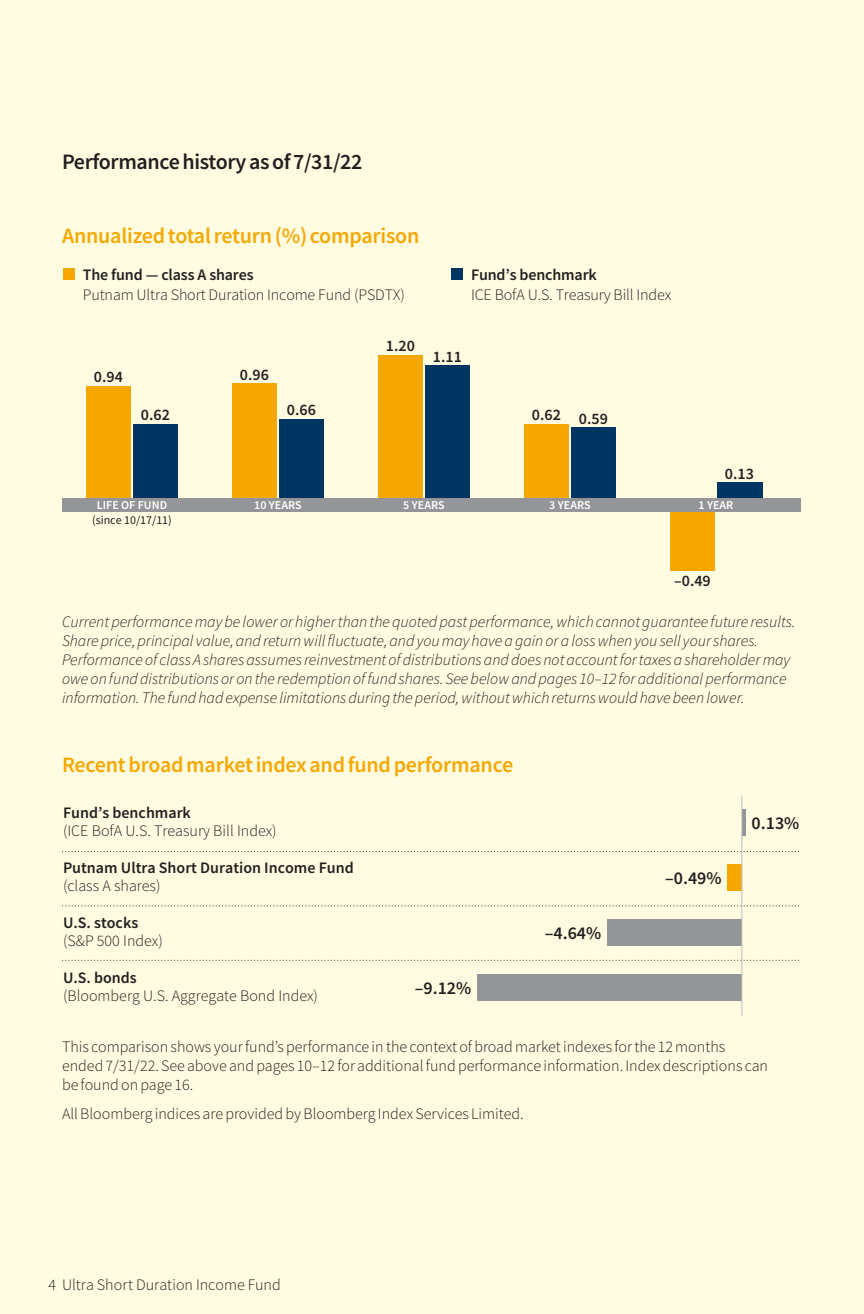
<style>
.page{position:relative;width:864px;height:1314px;background:#fffce1}
.page>*{position:absolute;margin:0;border:0;box-sizing:border-box;transform-origin:0 0}
.Graphic_Head{font:600 22px "Source Sans Pro";letter-spacing:-.01em;color:#f6a800}
.Snapshot_Head{font:600 22px "Source Sans Pro";letter-spacing:-.015em;color:#231f20}
.t1{font:600 18px "Source Sans Pro";color:#231f20}
.t2{font:300 16px/18px "Source Sans Pro";color:#231f20}
.Snapshot_Text{font:italic 300 16px/19px "Source Sans Pro";color:#231f20}
.t3{font:600 16px/18px "Source Sans Pro";color:#231f20}
.t4{font:12px/14.4px "Source Sans Pro";color:#231f20;text-align:center}
.t5{font:600 12px "Source Sans Pro";color:#fff}
.s1{font-weight:600}
.s2{font-weight:600;color:#fff}
.s3{font-weight:300}
</style>
<div class="page">
<div style="left:86px;top:386px;width:45px;height:112px;background:#f6a800"></div>
<div style="left:133px;top:424px;width:45px;height:74px;background:#003562"></div>
<div style="left:232px;top:384px;width:45px;height:114px;background:#f6a800"></div>
<div style="left:279px;top:419px;width:45px;height:79px;background:#003562"></div>
<div style="left:378px;top:355px;width:45px;height:143px;background:#f6a800"></div>
<div style="left:425px;top:366px;width:45px;height:132px;background:#003562"></div>
<div style="left:524px;top:424px;width:45px;height:74px;background:#f6a800"></div>
<div style="left:571px;top:428px;width:45px;height:70px;background:#003562"></div>
<div style="left:670px;top:512px;width:45px;height:58px;background:#f6a800"></div>
<div style="left:717px;top:483px;width:45px;height:15px;background:#003562"></div>
<div style="left:62px;top:498px;width:738px;height:14px;background:#939598"></div>
<div style="left:63px;top:268px;width:12px;height:12px;background:#f6a800"></div>
<div style="left:451px;top:268px;width:12px;height:12px;background:#003562"></div>
<hr style="left:742px;top:810px;width:4px;height:26px;background:#939598">
<div style="left:728px;top:864px;width:14px;height:28px;background:#f6a800"></div>
<div style="left:607px;top:920px;width:135px;height:26px;background:#939598"></div>
<div style="left:477px;top:974px;width:265px;height:28px;background:#939598"></div>
<hr style="left:742px;top:796px;width:1px;height:220px;background:#bcbdc0">
<svg style="left:62px;top:851px;width:738px;height:1px"></svg>
<svg style="left:62px;top:905px;width:737px;height:1px"></svg>
<svg style="left:62px;top:960px;width:738px;height:1px"></svg>
<p class="Snapshot_Head" style="left:62px;top:147px;width:302px">Performance history as of 7/31/22</p>
<p class="Graphic_Head" style="left:62px;top:221px;width:359px">Annualized total return (%) comparison</p>
<p class="t2" style="left:83px;top:265px;width:324px;line-height:20px"><span class="s1">The fund — class A shares<br></span>Putnam Ultra Short Duration Income Fund (PSDTX)</p>
<p class="t2" style="left:471px;top:265px;width:202px;line-height:20px"><span class="s1">Fund’s benchmark<br></span>ICE BofA U.S. Treasury Bill Index</p>
<p class="t3" style="left:94px;top:368px;width:31px">0.94</p>
<p class="t3" style="left:141px;top:406px;width:31px">0.62</p>
<p class="t3" style="left:240px;top:365px;width:31px">0.96</p>
<p class="t3" style="left:287px;top:401px;width:31px">0.66</p>
<p class="t3" style="left:386px;top:336px;width:31px">1.20</p>
<p class="t3" style="left:433px;top:347px;width:31px">1.11</p>
<p class="t3" style="left:532px;top:407px;width:78px">0.62 0.59</p>
<p class="t3" style="left:725px;top:464px;width:31px">0.13</p>
<p class="t4" style="left:92px;top:498px;width:81px"><span class="s2">LIFE OF FUND </span>(since 10/17/11)</p>
<p class="t5" style="left:254px;top:497px;width:49px">10 YEARS</p>
<p class="t5" style="left:403px;top:497px;width:43px">5 YEARS</p>
<p class="t5" style="left:549px;top:497px;width:43px">3 YEARS</p>
<p class="t5" style="left:699px;top:497px;width:36px">1 YEAR</p>
<p class="t3" style="left:674px;top:572px;width:38px">–0.49</p>
<p class="Snapshot_Text" style="left:62px;top:612px;width:735px">Current performance may be lower or higher than the quoted past performance, which cannot guarantee future results.<br>Share price, principal value, and return will fluctuate, and you may have a gain or a loss when you sell your shares.<br>Performance of class A shares assumes reinvestment of distributions and does not account for taxes a shareholder may owe on fund distributions or on the redemption of fund shares. See below and pages 10–12 for additional performance information. The fund had expense limitations during the period, without which returns would have been lower.</p>
<p class="Graphic_Head" style="left:62px;top:750px;width:453px">Recent broad market index and fund performance</p>
<p class="t2" style="left:63px;top:804px;width:215px"><span class="s1">Fund’s benchmark<br></span>(ICE BofA U.S. Treasury Bill Index)</p>
<p class="t3" style="left:63px;top:858px;width:292px">Putnam Ultra Short Duration Income Fund <span class="s3">(class A shares)</span></p>
<p class="t2" style="left:63px;top:914px;width:101px"><span class="s1">U.S. stocks </span>(S&amp;P 500 Index)</p>
<p class="t2" style="left:63px;top:969px;width:257px"><span class="s1">U.S. bonds<br></span>(Bloomberg U.S. Aggregate Bond Index)</p>
<p class="t2" style="left:62px;top:1037px;width:708px;line-height:19px">This comparison shows your fund’s performance in the context of broad market indexes for the 12 months ended 7/31/22. See above and pages 10–12 for additional fund performance information. Index descriptions can be found on page 16.</p>
<p class="t2" style="left:62px;top:1104px;width:463px">All Bloomberg indices are provided by Bloomberg Index Services Limited.</p>
<p class="t1" style="left:752px;top:811px;width:49px">0.13%</p>
<p class="t1" style="left:665px;top:866px;width:58px">–0.49%</p>
<p class="t1" style="left:545px;top:921px;width:58px">–4.64%</p>
<p class="t1" style="left:415px;top:976px;width:58px">–9.12%</p>
<p class="t2" style="left:48px;top:1276px;width:234px">4 Ultra Short Duration Income Fund</p>
</div>
